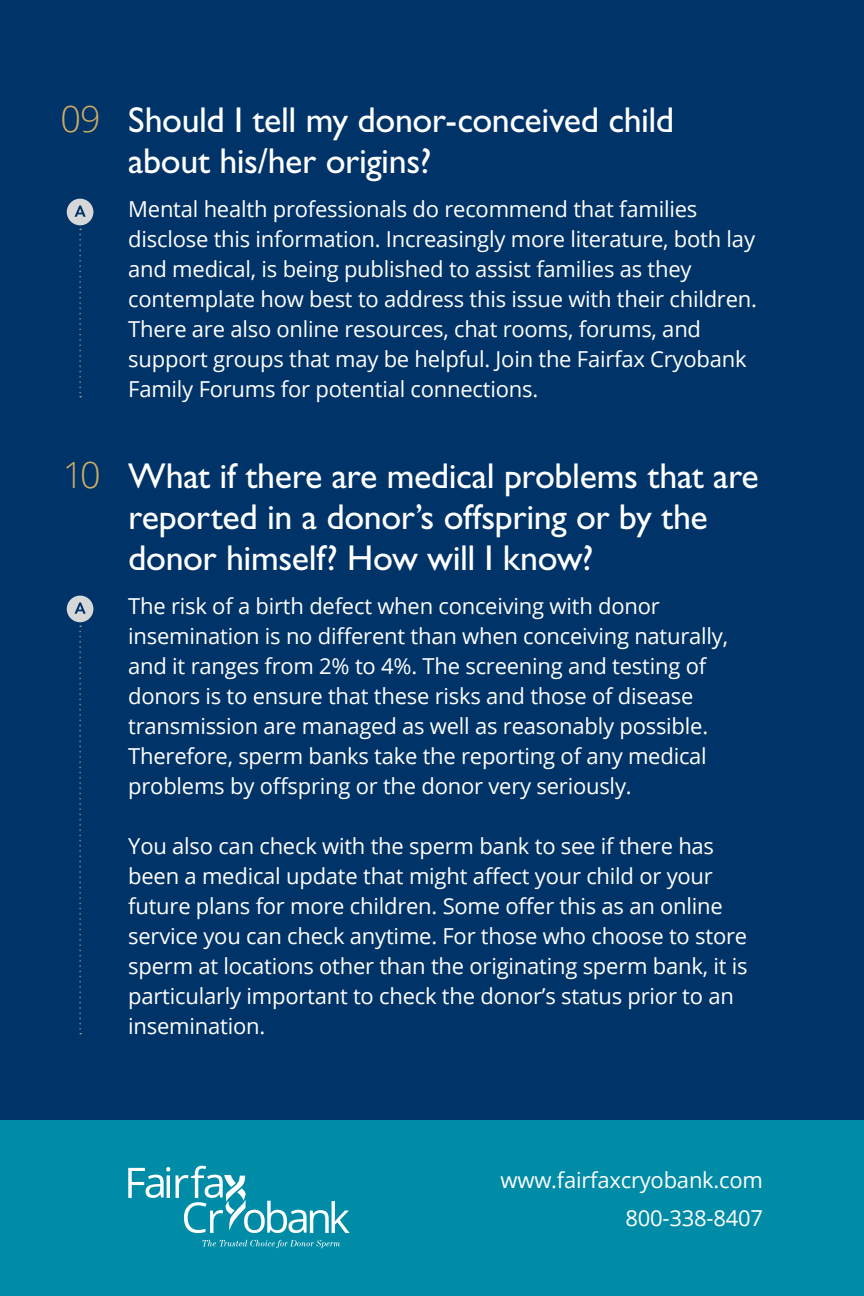
<style>
.page{position:relative;width:864px;height:1296px;background:#fff}
.page>*{position:absolute;margin:0;border:0;box-sizing:border-box;transform-origin:0 0}
.t1{font:36px/41px "Gill Sans Std";letter-spacing:-.01em;color:#fff}
.t2{font:300 36px "Open Sans";color:#cdac64}
.t3{font:22px/30px "Open Sans";letter-spacing:-.01em;color:#fff}
</style>
<div class="page">
<div style="left:0;top:0;width:864px;height:1120px;background:#003468"></div>
<div style="left:0;top:1120px;width:864px;height:176px;background:#008ba7"></div>
<svg style="left:128px;top:1167px;width:42px;height:31px"></svg>
<svg style="left:176px;top:1165px;width:174px;height:84px"></svg>
<svg style="left:67px;top:596px;width:26px;height:438px"></svg>
<svg style="left:67px;top:199px;width:26px;height:198px"></svg>
<h1 class="t2" style="left:60px;top:94px;width:42px">09</h1>
<h1 class="t2" style="left:63px;top:450px;width:39px">10</h1>
<h1 class="t1" style="left:128px;top:99px;width:548px">Should I tell my donor-conceived child about his/her origins?</h1>
<p class="t3" style="left:128px;top:193px;width:630px">Mental health professionals do recommend that families disclose this information. Increasingly more literature, both lay and medical, is being published to assist families as they contemplate how best to address this issue with their children.<br>There are also online resources, chat rooms, forums, and support groups that may be helpful. Join the Fairfax Cryobank Family Forums for potential connections.</p>
<h1 class="t1" style="left:128px;top:455px;width:632px">What if there are medical problems that are reported in a donor’s offspring or by the donor himself? How will I know?</h1>
<p class="t3" style="left:128px;top:590px;width:601px">The risk of a birth defect when conceiving with donor insemination is no different than when conceiving naturally, and it ranges from 2% to 4%. The screening and testing of donors is to ensure that these risks and those of disease transmission are managed as well as reasonably possible.<br>Therefore, sperm banks take the reporting of any medical problems by offspring or the donor very seriously.</p>
<p class="t3" style="left:128px;top:830px;width:621px">You also can check with the sperm bank to see if there has been a medical update that might affect your child or your future plans for more children. Some offer this as an online service you can check anytime. For those who choose to store sperm at locations other than the originating sperm bank, it is particularly important to check the donor’s status prior to an insemination.</p>
<p class="t3" style="left:501px;top:1160px;width:264px;line-height:38px;text-align:right">www.fairfaxcryobank.com<br>800-338-8407</p>
</div>
